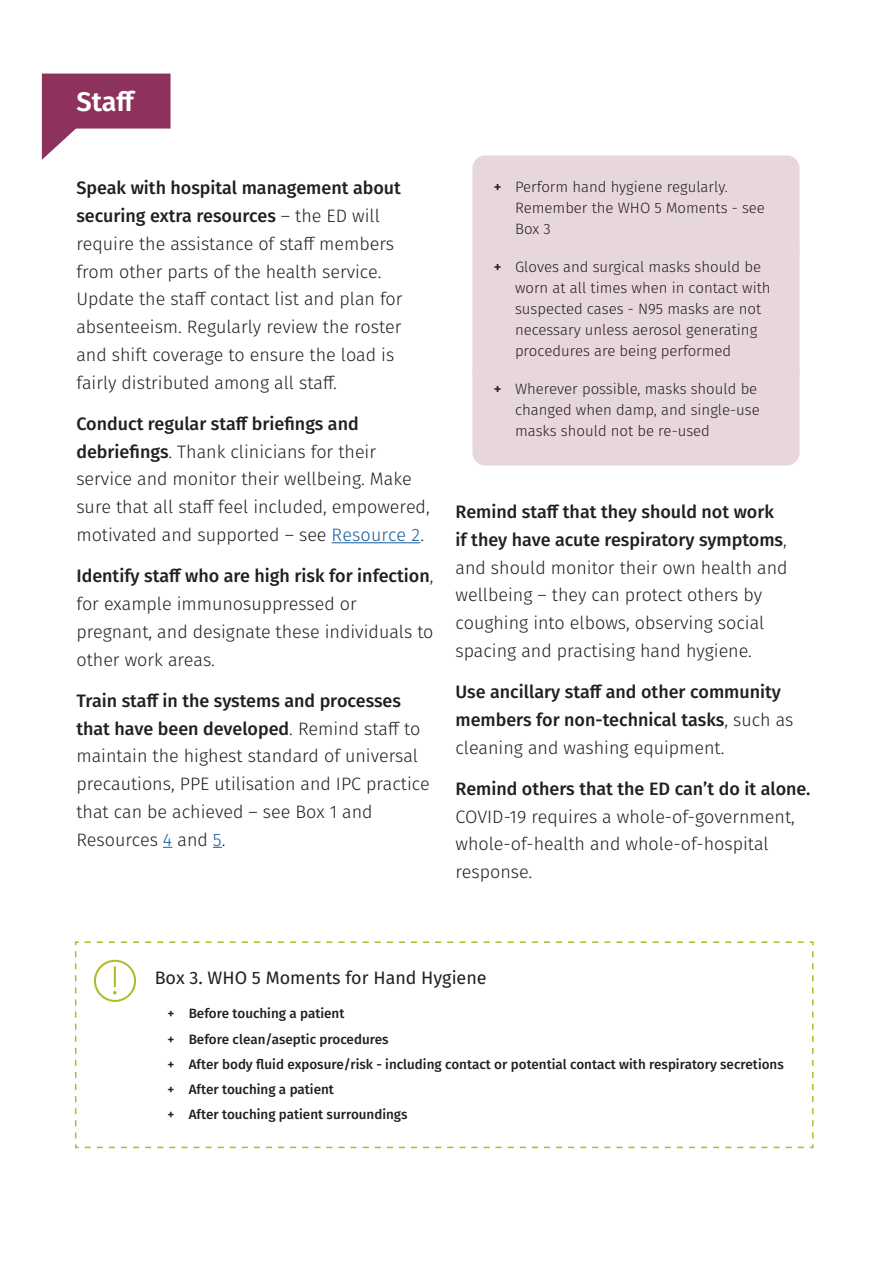
<style>
.page{position:relative;width:893px;height:1263px;background:#fff}
.page>*{position:absolute;margin:0;border:0;box-sizing:border-box;transform-origin:0 0}
.Section_Heading{font:600 27px "Fira Sans";color:#fff}
.Intro{font:300 18px/27.8px "Fira Sans";color:#231f20}
.Intro-2{font:500 18px/27.8px "Fira Sans";color:#231f20}
.Body{font:18px "Fira Sans";color:#231f20}
.t1{font:300 15px/21px "Fira Sans";color:#231f20}
.t2{font:500 13.5px "Fira Sans";color:#231f20}
.s1{font-weight:500}
.s2{color:#175d9e}
.s3{font-weight:300}
</style>
<div class="page">
<hr style="left:332px;top:542px;width:88px;height:1px;background:#175d9e">
<div style="left:472px;top:155px;width:327px;height:108px;background:#e8d6de;border-radius:13px"></div>
<div style="left:472px;top:235px;width:327px;height:150px;background:#e8d6de;border-radius:13px"></div>
<div style="left:472px;top:357px;width:327px;height:108px;background:#e8d6de;border-radius:13px"></div>
<svg style="left:42px;top:74px;width:129px;height:86px"></svg>
<svg style="left:74px;top:941px;width:740px;height:208px"></svg>
<div style="left:94px;top:960px;width:42px;height:42px;border:2px solid #afbb25;border-radius:50%"></div>
<hr style="left:114px;top:966px;width:2px;height:21px;background:#afbb25">
<svg style="left:113px;top:991px;width:4px;height:3px"></svg>
<p class="Section_Heading" style="left:77px;top:80px;width:61px">Staff</p>
<p class="Intro" style="left:76px;top:174px;width:328px"><span class="s1">Speak with hospital management about securing extra resources</span> – the ED will require the assistance of staff members from other parts of the health service.<br>Update the staff contact list and plan for absenteeism. Regularly review the roster and shift coverage to ensure the load is fairly distributed among all staff.</p>
<p class="Intro" style="left:76px;top:410px;width:355px"><span class="s1">Conduct regular staff briefings and debriefings</span>. Thank clinicians for their service and monitor their wellbeing. Make sure that all staff feel included, empowered, motivated and supported – see <span class="s2">Resource 2</span>.</p>
<p class="Intro" style="left:76px;top:562px;width:359px"><span class="s1">Identify staff who are high risk for infection</span>, for example immunosuppressed or pregnant, and designate these individuals to other work areas.</p>
<p class="Intro" style="left:76px;top:686px;width:355px"><span class="s1">Train staff in the systems and processes that have been developed</span>. Remind staff to maintain the highest standard of universal precautions, PPE utilisation and IPC practice that can be achieved – see Box 1 and Resources <span class="s2">4</span> and <span class="s2">5</span>.</p>
<p class="t1" style="left:515px;top:176px;width:251px;text-indent:-21px"><span class="s1">+</span> Perform hand hygiene regularly.<br>Remember the WHO 5 Moments - see<br>Box 3</p>
<p class="t1" style="left:515px;top:256px;width:257px;text-indent:-21px"><span class="s1">+</span> Gloves and surgical masks should be worn at all times when in contact with suspected cases - N95 masks are not necessary unless aerosol generating procedures are being performed</p>
<p class="t1" style="left:515px;top:378px;width:246px;text-indent:-21px"><span class="s1">+</span> Wherever possible, masks should be changed when damp, and single-use masks should not be re-used</p>
<p class="Intro" style="left:455px;top:498px;width:334px"><span class="s1">Remind staff that they should not work if they have acute respiratory symptoms</span>, and should monitor their own health and wellbeing – they can protect others by coughing into elbows, observing social spacing and practising hand hygiene.</p>
<p class="Intro-2" style="left:455px;top:677px;width:340px">Use ancillary staff and other community members for non-technical tasks<span class="s3">, such as cleaning and washing equipment.</span></p>
<p class="Intro" style="left:455px;top:774px;width:357px"><span class="s1">Remind others that the ED can’t do it alone.<br></span>COVID-19 requires a whole-of-government, whole-of-health and whole-of-hospital response.</p>
<p class="Body" style="left:155px;top:964px;width:333px">Box 3. WHO 5 Moments for Hand Hygiene</p>
<p class="t2" style="left:167px;top:1003px;width:178px">+ Before touching a patient</p>
<p class="t2" style="left:167px;top:1028px;width:223px">+ Before clean/aseptic procedures</p>
<p class="t2" style="left:167px;top:1053px;width:618px">+ After body fluid exposure/risk - including contact or potential contact with respiratory secretions</p>
<p class="t2" style="left:167px;top:1078px;width:168px">+ After touching a patient</p>
<p class="t2" style="left:167px;top:1104px;width:242px">+ After touching patient surroundings</p>
</div>
